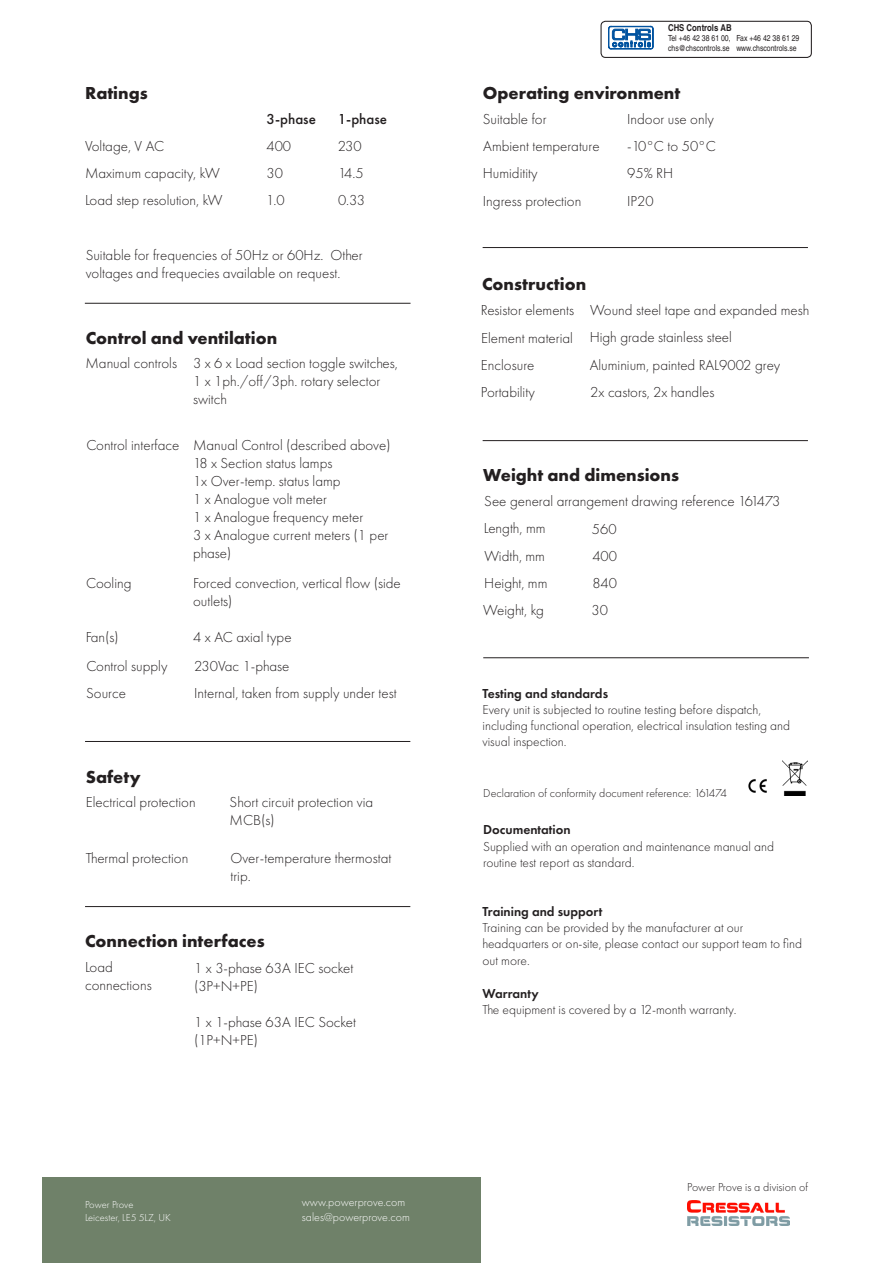
<style>
.page{position:relative;width:893px;height:1263px;background:#fff}
.page>*{position:absolute;margin:0;border:0;box-sizing:border-box;transform-origin:0 0}
.t1{font:700 18px "Futura PT";color:#231f20}
.t2{font:300 15px/18px "Futura PT";color:#231f20}
.t3{font:500 15px "Futura PT";color:#231f20}
.t4{font:300 13.5px/16.2px "Futura PT";color:#231f20}
.t5{font:600 13.5px "Futura PT";color:#231f20}
.t6{font:300 12px "Futura PT";color:#231f20}
.t7{font:300 12px "Futura PT";color:#fff}
.t8{font:300 10.5px/12.6px "Futura PT";color:#fff}
.t9{font:700 condensed 9.45px "Helvetica";color:#231f20}
.t10{font:condensed 8.4px/10.1px "Helvetica";color:#231f20}
</style>
<div class="page">
<div style="left:43px;top:1178px;width:438px;height:85px;background:#6f8169"></div>
<img style="left:687px;top:1200px;width:102px;height:25px">
<img style="left:783px;top:761px;width:24px;height:34px">
<img style="left:748px;top:779px;width:19px;height:14px">
<hr style="left:85px;top:741px;width:325px;height:1px;background:#231f20">
<hr style="left:483px;top:440px;width:325px;height:1px;background:#231f20">
<hr style="left:85px;top:906px;width:325px;height:1px;background:#231f20">
<hr style="left:483px;top:247px;width:325px;height:1px;background:#231f20">
<hr style="left:85px;top:303px;width:326px;height:1px;background:#231f20">
<hr style="left:483px;top:657px;width:326px;height:1px;background:#231f20">
<svg style="left:600px;top:20px;width:212px;height:37px"></svg>
<p class="t1" style="left:85px;top:81px;width:64px">Ratings</p>
<p class="t2" style="left:85px;top:137px;width:81px">Voltage, V AC</p>
<p class="t3" style="left:266px;top:110px;width:51px">3-phase</p>
<p class="t3" style="left:338px;top:110px;width:51px">1-phase</p>
<p class="t2" style="left:266px;top:137px;width:26px">400</p>
<p class="t2" style="left:338px;top:137px;width:25px">230</p>
<p class="t2" style="left:85px;top:164px;width:136px">Maximum capacity, kW</p>
<p class="t2" style="left:338px;top:164px;width:27px">14.5</p>
<p class="t2" style="left:85px;top:192px;width:139px">Load step resolution, kW</p>
<p class="t2" style="left:267px;top:164px;width:18px">30</p>
<p class="t2" style="left:266px;top:192px;width:20px">1.0</p>
<p class="t2" style="left:338px;top:192px;width:29px">0.33</p>
<p class="t2" style="left:86px;top:247px;width:279px">Suitable for frequencies of 50Hz or 60Hz. Other</p>
<p class="t2" style="left:86px;top:265px;width:256px">voltages and frequecies available on request.</p>
<p class="t1" style="left:86px;top:326px;width:193px">Control and ventilation</p>
<p class="t2" style="left:85px;top:354px;width:93px">Manual controls</p>
<p class="t2" style="left:193px;top:354px;width:206px">3 x 6 x Load section toggle switches,</p>
<p class="t2" style="left:193px;top:372px;width:189px">1 x 1ph./off/3ph. rotary selector switch</p>
<p class="t2" style="left:86px;top:436px;width:95px">Control interface</p>
<p class="t2" style="left:193px;top:436px;width:199px">Manual Control (described above)</p>
<p class="t2" style="left:193px;top:454px;width:141px">18 x Section status lamps</p>
<p class="t2" style="left:193px;top:472px;width:149px">1x Over-temp. status lamp</p>
<p class="t2" style="left:193px;top:490px;width:135px">1 x Analogue volt meter</p>
<p class="t2" style="left:193px;top:508px;width:172px">1 x Analogue frequency meter</p>
<p class="t2" style="left:193px;top:526px;width:197px">3 x Analogue current meters (1 per phase)</p>
<p class="t2" style="left:86px;top:574px;width:47px">Cooling</p>
<p class="t2" style="left:193px;top:574px;width:209px">Forced convection, vertical flow (side outlets)</p>
<p class="t2" style="left:86px;top:628px;width:35px">Fan(s)</p>
<p class="t2" style="left:86px;top:657px;width:83px">Control supply</p>
<p class="t2" style="left:86px;top:684px;width:41px">Source</p>
<p class="t2" style="left:193px;top:628px;width:100px">4 x AC axial type</p>
<p class="t2" style="left:194px;top:657px;width:97px">230Vac 1-phase</p>
<p class="t2" style="left:194px;top:684px;width:204px">Internal, taken from supply under test</p>
<p class="t1" style="left:86px;top:765px;width:56px">Safety</p>
<p class="t2" style="left:86px;top:793px;width:111px">Electrical protection</p>
<p class="t2" style="left:230px;top:793px;width:145px">Short circuit protection via<br>MCB(s)</p>
<p class="t2" style="left:86px;top:849px;width:104px">Thermal protection</p>
<p class="t2" style="left:230px;top:849px;width:162px">Over-temperature thermostat trip.</p>
<p class="t1" style="left:85px;top:929px;width:181px">Connection interfaces</p>
<p class="t2" style="left:85px;top:958px;width:29px">Load</p>
<p class="t2" style="left:85px;top:976px;width:68px">connections</p>
<p class="t2" style="left:194px;top:959px;width:161px">1 x 3-phase 63A IEC socket (3P+N+PE)</p>
<p class="t2" style="left:194px;top:1013px;width:163px">1 x 1-phase 63A IEC Socket (1P+N+PE)</p>
<p class="t8" style="left:85px;top:1198px;width:87px">Power Prove<br>Leicester, LE5 5LZ, UK</p>
<p class="t7" style="left:302px;top:1195px;width:105px">www.powerprove.com</p>
<p class="t7" style="left:302px;top:1210px;width:109px">sales@powerprove.com</p>
<p class="t9" style="left:668px;top:22px;width:65px">CHS Controls AB</p>
<p class="t10" style="left:668px;top:33px;width:133px">Tel +46 42 38 61 00, Fax +46 42 38 61 29 chs@chscontrols.se www.chscontrols.se</p>
<p class="t1" style="left:483px;top:81px;width:199px">Operating environment</p>
<p class="t2" style="left:483px;top:138px;width:118px">Ambient temperature</p>
<p class="t2" style="left:483px;top:165px;width:56px">Humiditity</p>
<p class="t2" style="left:483px;top:110px;width:65px">Suitable for</p>
<p class="t2" style="left:627px;top:110px;width:88px">Indoor use only</p>
<p class="t2" style="left:627px;top:137px;width:90px">-10°C to 50°C</p>
<p class="t2" style="left:627px;top:165px;width:48px">95% RH</p>
<p class="t2" style="left:627px;top:192px;width:28px">IP20</p>
<p class="t2" style="left:483px;top:192px;width:100px">Ingress protection</p>
<p class="t1" style="left:482px;top:272px;width:106px">Construction</p>
<p class="t2" style="left:481px;top:302px;width:95px">Resistor elements</p>
<p class="t2" style="left:481px;top:329px;width:93px">Element material</p>
<p class="t2" style="left:590px;top:302px;width:221px">Wound steel tape and expanded mesh</p>
<p class="t2" style="left:590px;top:328px;width:144px">High grade stainless steel</p>
<p class="t2" style="left:481px;top:356px;width:55px">Enclosure</p>
<p class="t2" style="left:590px;top:356px;width:192px">Aluminium, painted RAL9002 grey</p>
<p class="t2" style="left:481px;top:383px;width:56px">Portability</p>
<p class="t2" style="left:590px;top:383px;width:126px">2x castors, 2x handles</p>
<p class="t1" style="left:483px;top:464px;width:197px">Weight and dimensions</p>
<p class="t2" style="left:484px;top:519px;width:63px">Length, mm</p>
<p class="t2" style="left:484px;top:547px;width:62px">Width, mm</p>
<p class="t2" style="left:484px;top:574px;width:65px">Height, mm</p>
<p class="t2" style="left:483px;top:601px;width:62px">Weight, kg</p>
<p class="t2" style="left:484px;top:492px;width:297px">See general arrangement drawing reference 161473</p>
<p class="t2" style="left:592px;top:520px;width:26px">560</p>
<p class="t2" style="left:592px;top:547px;width:26px">400</p>
<p class="t2" style="left:592px;top:574px;width:26px">840</p>
<p class="t2" style="left:591px;top:601px;width:18px">30</p>
<p class="t5" style="left:483px;top:685px;width:127px">Testing and standards</p>
<p class="t4" style="left:483px;top:701px;width:280px">Every unit is subjected to routine testing before dispatch,</p>
<p class="t4" style="left:483px;top:718px;width:309px">including functional operation, electrical insulation testing and visual inspection.</p>
<p class="t6" style="left:483px;top:786px;width:245px">Declaration of conformity document reference: 161474</p>
<p class="t5" style="left:483px;top:821px;width:89px">Documentation</p>
<p class="t4" style="left:483px;top:838px;width:292px">Supplied with an operation and maintenance manual and routine test report as standard.</p>
<p class="t5" style="left:483px;top:903px;width:121px">Training and support</p>
<p class="t4" style="left:483px;top:920px;width:262px">Training can be provided by the manufacturer at our</p>
<p class="t4" style="left:483px;top:936px;width:321px">headquarters or on-site, please contact our support team to find out more.</p>
<p class="t5" style="left:483px;top:985px;width:58px">Warranty</p>
<p class="t4" style="left:483px;top:1001px;width:255px">The equipment is covered by a 12-month warranty.</p>
<p class="t6" style="left:687px;top:1180px;width:122px">Power Prove is a division of</p>
</div>
